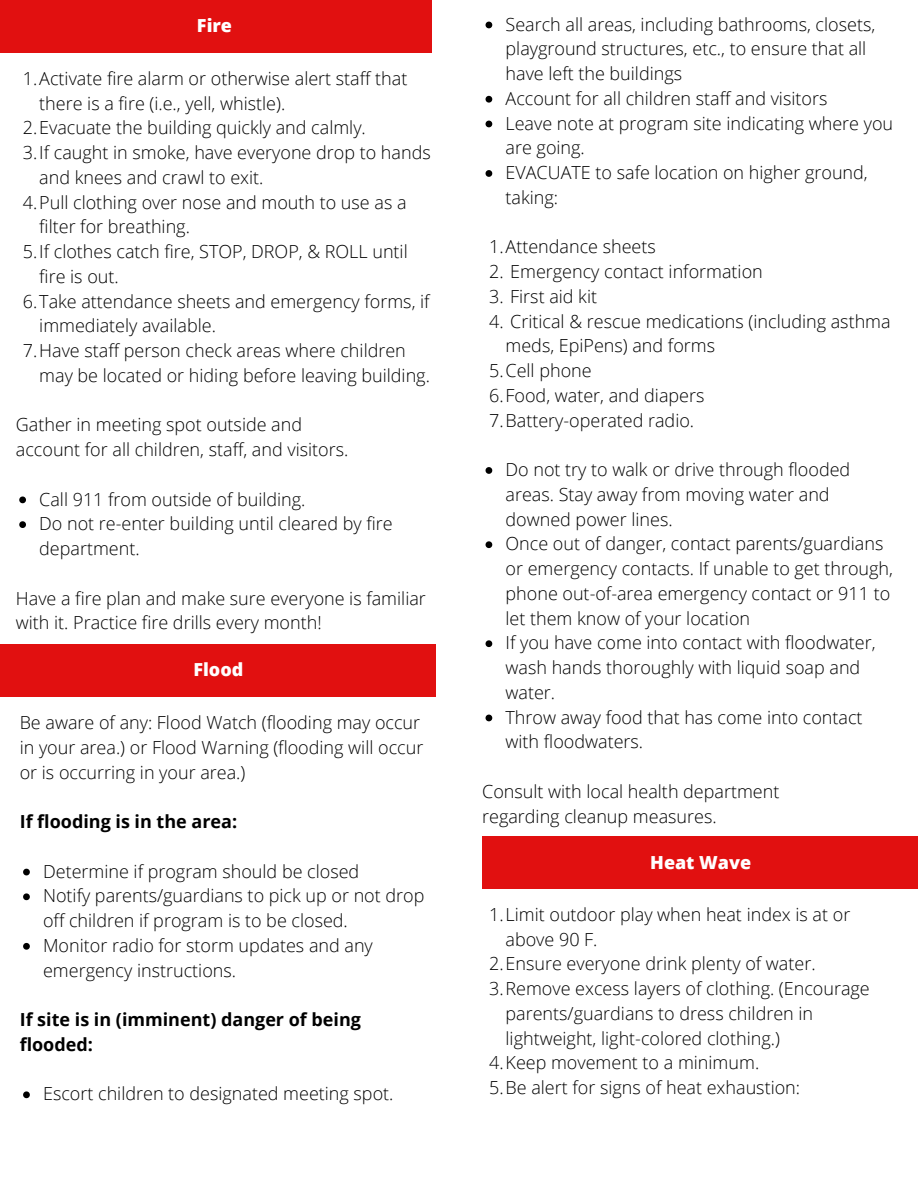
<style>
.page{position:relative;width:918px;height:1188px;background:#fff}
.page>*{position:absolute;margin:0;border:0;box-sizing:border-box;transform-origin:0 0}
.t1{font:300 18px/24.8px "Open Sans";color:#000}
.t2{font:700 18px/24.8px "Open Sans";color:#000}
.t3{font:800 18px "Open Sans";color:#fff}
</style>
<div class="page">
<div style="left:0;top:0;width:432px;height:52px;background:#e11010"></div>
<svg style="left:19px;top:497px;width:7px;height:6px"></svg>
<svg style="left:19px;top:521px;width:7px;height:7px"></svg>
<div style="left:0;top:644px;width:436px;height:53px;background:#e11010"></div>
<svg style="left:23px;top:869px;width:7px;height:6px"></svg>
<svg style="left:23px;top:893px;width:7px;height:7px"></svg>
<svg style="left:23px;top:943px;width:7px;height:7px"></svg>
<svg style="left:23px;top:1091px;width:7px;height:7px"></svg>
<svg style="left:486px;top:22px;width:6px;height:6px"></svg>
<svg style="left:486px;top:96px;width:6px;height:7px"></svg>
<svg style="left:486px;top:121px;width:6px;height:6px"></svg>
<svg style="left:486px;top:170px;width:6px;height:7px"></svg>
<svg style="left:486px;top:467px;width:6px;height:7px"></svg>
<svg style="left:486px;top:541px;width:6px;height:7px"></svg>
<svg style="left:486px;top:640px;width:6px;height:7px"></svg>
<svg style="left:486px;top:715px;width:6px;height:6px"></svg>
<div style="left:482px;top:836px;width:436px;height:53px;background:#e11010"></div>
<p class="t3" style="left:197px;top:13px;width:37px">Fire</p>
<p class="t1" style="left:23px;top:65px;width:386px">1.Activate fire alarm or otherwise alert staff that</p>
<p class="t1" style="left:39px;top:90px;width:248px">there is a fire (i.e., yell, whistle).</p>
<p class="t1" style="left:23px;top:115px;width:344px">2.Evacuate the building quickly and calmly.</p>
<p class="t1" style="left:23px;top:140px;width:409px">3.If caught in smoke, have everyone drop to hands</p>
<p class="t1" style="left:39px;top:164px;width:226px">and knees and crawl to exit.</p>
<p class="t1" style="left:23px;top:189px;width:385px">4.Pull clothing over nose and mouth to use as a</p>
<p class="t1" style="left:39px;top:214px;width:152px">filter for breathing.</p>
<p class="t1" style="left:23px;top:239px;width:386px">5.If clothes catch fire, STOP, DROP, &amp; ROLL until</p>
<p class="t1" style="left:39px;top:263px;width:81px">fire is out.</p>
<p class="t1" style="left:23px;top:288px;width:408px">6.Take attendance sheets and emergency forms, if</p>
<p class="t1" style="left:39px;top:313px;width:178px">immediately available.</p>
<p class="t1" style="left:23px;top:338px;width:384px">7.Have staff person check areas where children</p>
<p class="t1" style="left:39px;top:362px;width:392px">may be located or hiding before leaving building.</p>
<p class="t1" style="left:16px;top:412px;width:334px">Gather in meeting spot outside and account for all children, staff, and visitors.</p>
<p class="t1" style="left:39px;top:486px;width:355px">Call 911 from outside of building.<br>Do not re-enter building until cleared by fire department.</p>
<p class="t1" style="left:16px;top:585px;width:412px">Have a fire plan and make sure everyone is familiar with it. Practice fire drills every month!</p>
<p class="t3" style="left:193px;top:657px;width:51px">Flood</p>
<p class="t1" style="left:20px;top:710px;width:405px">Be aware of any: Flood Watch (flooding may occur in your area.) or Flood Warning (flooding will occur or is occurring in your area.)</p>
<p class="t2" style="left:20px;top:809px;width:219px">If flooding is in the area:</p>
<p class="t1" style="left:43px;top:858px;width:383px">Determine if program should be closed<br>Notify parents/guardians to pick up or not drop off children if program is to be closed.<br>Monitor radio for storm updates and any emergency instructions.</p>
<p class="t2" style="left:20px;top:1007px;width:343px">If site is in (imminent) danger of being flooded:</p>
<p class="t1" style="left:43px;top:1081px;width:352px">Escort children to designated meeting spot.</p>
<p class="t1" style="left:506px;top:11px;width:389px">Search all areas, including bathrooms, closets, playground structures, etc., to ensure that all have left the buildings<br>Account for all children staff and visitors<br>Leave note at program site indicating where you are going.<br>EVACUATE to safe location on higher ground, taking:</p>
<p class="t1" style="left:489px;top:234px;width:168px">1.Attendance sheets</p>
<p class="t1" style="left:489px;top:259px;width:275px">2. Emergency contact information</p>
<p class="t1" style="left:489px;top:283px;width:109px">3. First aid kit</p>
<p class="t1" style="left:489px;top:308px;width:403px">4. Critical &amp; rescue medications (including asthma</p>
<p class="t1" style="left:506px;top:333px;width:211px">meds, EpiPens) and forms</p>
<p class="t1" style="left:489px;top:358px;width:104px">5.Cell phone</p>
<p class="t1" style="left:489px;top:382px;width:217px">6.Food, water, and diapers</p>
<p class="t1" style="left:489px;top:407px;width:207px">7.Battery-operated radio.</p>
<p class="t1" style="left:506px;top:457px;width:389px">Do not try to walk or drive through flooded areas. Stay away from moving water and downed power lines.<br>Once out of danger, contact parents/guardians or emergency contacts. If unable to get through, phone out-of-area emergency contact or 911 to let them know of your location<br>If you have come into contact with floodwater, wash hands thoroughly with liquid soap and water.<br>Throw away food that has come into contact with floodwaters.</p>
<p class="t1" style="left:482px;top:778px;width:299px">Consult with local health department regarding cleanup measures.</p>
<p class="t3" style="left:650px;top:849px;width:102px">Heat Wave</p>
<p class="t1" style="left:489px;top:902px;width:363px">1.Limit outdoor play when heat index is at or</p>
<p class="t1" style="left:506px;top:926px;width:93px">above 90 F.</p>
<p class="t1" style="left:489px;top:951px;width:328px">2.Ensure everyone drink plenty of water.</p>
<p class="t1" style="left:489px;top:976px;width:382px">3.Remove excess layers of clothing. (Encourage</p>
<p class="t1" style="left:506px;top:1001px;width:309px">parents/guardians to dress children in</p>
<p class="t1" style="left:506px;top:1025px;width:276px">lightweight, light-colored clothing.)</p>
<p class="t1" style="left:489px;top:1050px;width:272px">4.Keep movement to a minimum.</p>
<p class="t1" style="left:489px;top:1075px;width:312px">5.Be alert for signs of heat exhaustion:</p>
</div>
